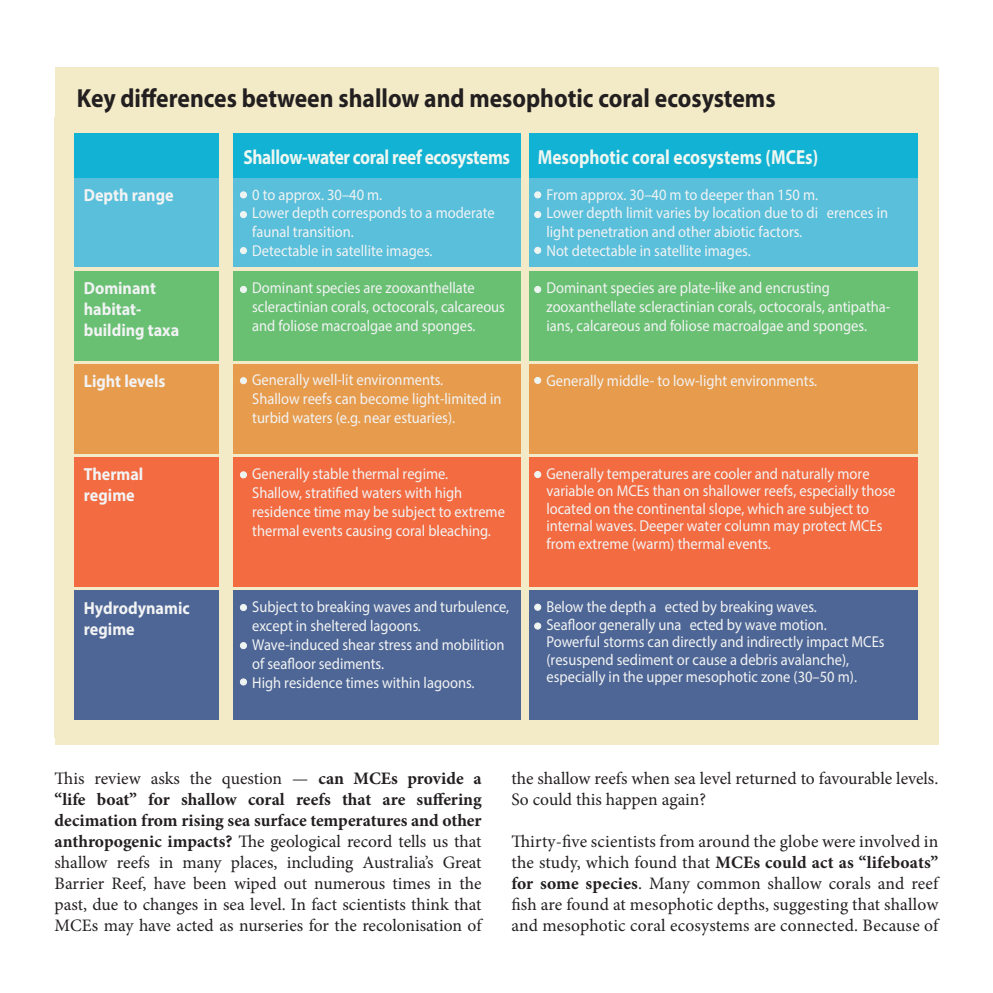
<style>
.page{position:relative;width:993px;height:993px;background:#fff}
.page>*{position:absolute;margin:0;border:0;box-sizing:border-box;transform-origin:0 0}
.biggesthead{font:700 26.25px "Myriad Pro";color:#231f20;scale:.9 1}
.t1{font:700 20.47px "Myriad Pro";letter-spacing:-.02em;color:#eef6f1;scale:.85 1}
.t2{font:700 20.47px "Myriad Pro";color:#eef6f1;scale:.85 1}
.t3{font:17.5px/21px "Minion Pro";color:#231f20;text-align:justify}
.t4{font:700 17.5px/21px "Myriad Pro";color:#f2f3f4;scale:.92 1}
.t5{font:15.75px/18.9px "Myriad Pro";color:#f2f3f4;scale:.92 1}
.s1{font-weight:700}
</style>
<div class="page">
<div style="left:55px;top:67px;width:883px;height:677px;background:#f3ebc7"></div>
<div style="left:74px;top:178px;width:145px;height:89px;background:#59bfda"></div>
<div style="left:529px;top:178px;width:388px;height:89px;background:#59bfda"></div>
<div style="left:233px;top:178px;width:287px;height:89px;background:#59bfda"></div>
<div style="left:74px;top:271px;width:145px;height:89px;background:#69c073"></div>
<div style="left:529px;top:271px;width:388px;height:89px;background:#69c073"></div>
<div style="left:233px;top:271px;width:287px;height:89px;background:#69c073"></div>
<div style="left:74px;top:364px;width:145px;height:89px;background:#e79b4c"></div>
<div style="left:529px;top:364px;width:388px;height:89px;background:#e79b4c"></div>
<div style="left:233px;top:364px;width:287px;height:89px;background:#e79b4c"></div>
<div style="left:74px;top:457px;width:145px;height:129px;background:#f26b41"></div>
<div style="left:529px;top:457px;width:388px;height:129px;background:#f26b41"></div>
<div style="left:233px;top:457px;width:287px;height:129px;background:#f26b41"></div>
<div style="left:74px;top:590px;width:145px;height:129px;background:#4e6695"></div>
<div style="left:529px;top:590px;width:388px;height:129px;background:#4e6695"></div>
<div style="left:233px;top:590px;width:287px;height:129px;background:#4e6695"></div>
<div style="left:74px;top:134px;width:145px;height:44px;background:#11b2d3"></div>
<div style="left:529px;top:134px;width:388px;height:44px;background:#11b2d3"></div>
<div style="left:233px;top:134px;width:287px;height:44px;background:#11b2d3"></div>
<svg style="left:240px;top:192px;width:6px;height:6px"></svg>
<div style="left:240px;top:191px;width:7px;height:7px;border:1px solid #f2f3f4;border-radius:50%"></div>
<svg style="left:240px;top:211px;width:6px;height:6px"></svg>
<div style="left:240px;top:211px;width:7px;height:7px;border:1px solid #f2f3f4;border-radius:50%"></div>
<svg style="left:240px;top:247px;width:6px;height:6px"></svg>
<div style="left:240px;top:247px;width:7px;height:7px;border:1px solid #f2f3f4;border-radius:50%"></div>
<svg style="left:240px;top:286px;width:6px;height:6px"></svg>
<div style="left:240px;top:286px;width:7px;height:7px;border:1px solid #f2f3f4;border-radius:50%"></div>
<svg style="left:240px;top:678px;width:5px;height:6px"></svg>
<div style="left:240px;top:678px;width:7px;height:7px;border:1px solid #f2f3f4;border-radius:50%"></div>
<svg style="left:240px;top:642px;width:6px;height:6px"></svg>
<div style="left:240px;top:642px;width:7px;height:7px;border:1px solid #f2f3f4;border-radius:50%"></div>
<svg style="left:240px;top:605px;width:6px;height:5px"></svg>
<div style="left:240px;top:603px;width:7px;height:7px;border:1px solid #f2f3f4;border-radius:50%"></div>
<svg style="left:240px;top:471px;width:6px;height:6px"></svg>
<div style="left:240px;top:471px;width:7px;height:7px;border:1px solid #f2f3f4;border-radius:50%"></div>
<svg style="left:240px;top:377px;width:6px;height:6px"></svg>
<div style="left:240px;top:377px;width:7px;height:7px;border:1px solid #f2f3f4;border-radius:50%"></div>
<svg style="left:534px;top:193px;width:6px;height:5px"></svg>
<div style="left:534px;top:191px;width:7px;height:7px;border:1px solid #f2f3f4;border-radius:50%"></div>
<svg style="left:534px;top:211px;width:6px;height:6px"></svg>
<div style="left:534px;top:211px;width:7px;height:7px;border:1px solid #f2f3f4;border-radius:50%"></div>
<svg style="left:534px;top:247px;width:6px;height:6px"></svg>
<div style="left:534px;top:247px;width:7px;height:7px;border:1px solid #f2f3f4;border-radius:50%"></div>
<svg style="left:534px;top:286px;width:6px;height:6px"></svg>
<div style="left:534px;top:286px;width:7px;height:7px;border:1px solid #f2f3f4;border-radius:50%"></div>
<div style="left:534px;top:622px;width:6px;height:7px;background:#eef6f1;border-radius:50%"></div>
<div style="left:534px;top:622px;width:7px;height:7px;border:1px solid #f2f3f4;border-radius:50%"></div>
<svg style="left:534px;top:605px;width:6px;height:5px"></svg>
<div style="left:534px;top:603px;width:7px;height:7px;border:1px solid #f2f3f4;border-radius:50%"></div>
<svg style="left:534px;top:471px;width:6px;height:6px"></svg>
<div style="left:534px;top:471px;width:7px;height:7px;border:1px solid #f2f3f4;border-radius:50%"></div>
<svg style="left:534px;top:377px;width:6px;height:6px"></svg>
<div style="left:534px;top:377px;width:7px;height:7px;border:1px solid #f2f3f4;border-radius:50%"></div>
<p class="biggesthead" style="left:77px;top:84px;width:777px">Key differences between shallow and mesophotic coral ecosystems</p>
<p class="t4" style="left:84px;top:184px;width:99px">Depth range</p>
<p class="t4" style="left:84px;top:277px;width:105px">Dominant habitat&shy;building taxa</p>
<p class="t1" style="left:243px;top:143px;width:315px">Shallow-water coral reef ecosystems</p>
<p class="t2" style="left:537px;top:143px;width:331px">Mesophotic coral ecosystems (MCEs)</p>
<p class="t5" style="left:252px;top:184px;width:265px">0 to approx. 30–40 m.<br>Lower depth corresponds to a moderate faunal transition.<br>Detectable in satellite images.</p>
<p class="t5" style="left:546px;top:184px;width:373px">From approx. 30–40 m to deeper than 150 m.<br>Lower depth limit varies by location due to di erences in light penetration and other abiotic factors.<br>Not detectable in satellite images.</p>
<p class="t5" style="left:546px;top:278px;width:375px">Dominant species are plate-like and encrusting zooxanthellate scleractinian corals, octocorals, antipatha&shy;ians, calcareous and foliose macroalgae and sponges.</p>
<p class="t5" style="left:252px;top:278px;width:276px">Dominant species are zooxanthellate scleractinian corals, octocorals, calcareous and foliose macroalgae and sponges.</p>
<p class="t5" style="left:252px;top:370px;width:272px">Generally well-lit environments.<br>Shallow reefs can become light-limited in turbid waters (e.g. near estuaries).</p>
<p class="t4" style="left:84px;top:370px;width:90px">Light levels</p>
<p class="t5" style="left:546px;top:371px;width:295px">Generally middle- to low-light environments.</p>
<p class="t4" style="left:84px;top:463px;width:66px">Thermal regime</p>
<p class="t4" style="left:84px;top:596px;width:116px">Hydrodynamic regime</p>
<p class="t5" style="left:252px;top:463px;width:276px">Generally stable thermal regime.<br>Shallow, stratified waters with high residence time may be subject to extreme thermal events causing coral bleaching.</p>
<p class="t5" style="left:546px;top:464px;width:380px;line-height:17.5px">Generally temperatures are cooler and naturally more variable on MCEs than on shallower reefs, especially those located on the continental slope, which are subject to internal waves. Deeper water column may protect MCEs from extreme (warm) thermal events.</p>
<p class="t5" style="left:252px;top:597px;width:281px">Subject to breaking waves and turbulence, except in sheltered lagoons.<br>Wave-induced shear stress and mobilition of seafloor sediments.<br>High residence times within lagoons.</p>
<p class="t5" style="left:546px;top:597px;width:369px;line-height:17.5px">Below the depth a ected by breaking waves.<br>Seafloor generally una ected by wave motion.<br>Powerful storms can directly and indirectly impact MCEs (resuspend sediment or cause a debris avalanche), especially in the upper mesophotic zone (30–50 m).</p>
<p class="t3" style="left:55px;top:768px;width:428px">This review asks the question — <span class="s1">can MCEs provide a “life boat” for shallow coral reefs that are suffering decimation from rising sea surface temperatures and other anthropogenic impacts?</span> The geological record tells us that shallow reefs in many places, including Australia’s Great Barrier Reef, have been wiped out numerous times in the past, due to changes in sea level. In fact scientists think that MCEs may have acted as nurseries for the recolonisation of</p>
<p class="t3" style="left:511px;top:768px;width:428px">the shallow reefs when sea level returned to favourable levels.<br>So could this happen again?</p>
<p class="t3" style="left:511px;top:831px;width:428px">Thirty-five scientists from around the globe were involved in the study, which found that <span class="s1">MCEs could act as “lifeboats” for some species</span>. Many common shallow corals and reef fish are found at mesophotic depths, suggesting that shallow and mesophotic coral ecosystems are connected. Because of</p>
</div>
